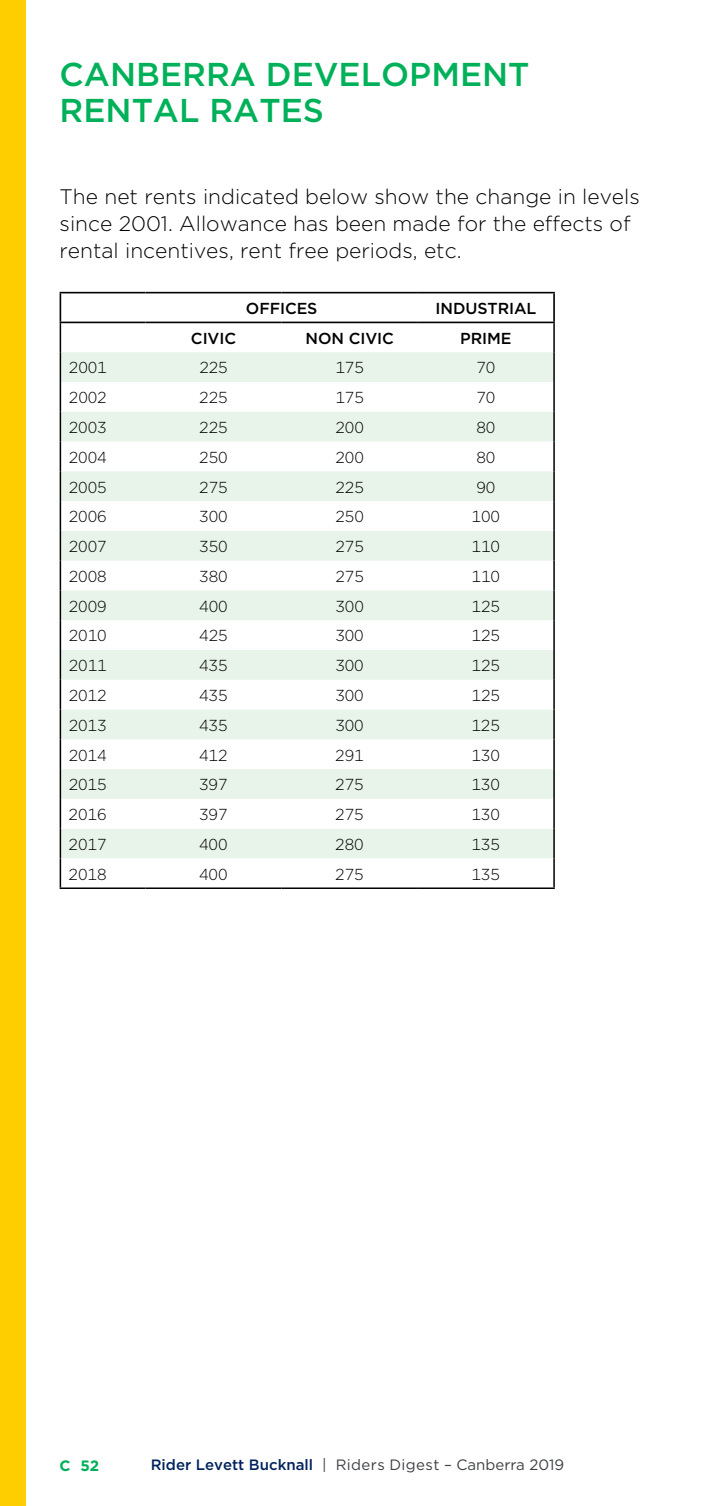
<style>
.page{position:relative;width:715px;height:1506px;background:#fff}
.page>*{position:absolute;margin:0;border:0;box-sizing:border-box;transform-origin:0 0}
.t1{font:500 33px/36px "Gotham";color:#00b159}
.t2{font:300 21px/27px "Gotham";color:#000}
.t3{font:300 15.9px "Gotham";letter-spacing:-.005em;color:#000}
.t4{font:500 15.9px "Gotham";letter-spacing:-.005em;color:#000}
.t5{font:15px "Gotham";letter-spacing:.01em;color:#3e4145}
.t6{font:700 15px "Gotham";color:#00b159}
.s1{font-weight:500;color:#00235d}
</style>
<div class="page">
<svg style="left:61px;top:352px;width:492px;height:446px;fill:#e8f4e9"></svg>
<svg style="left:61px;top:798px;width:492px;height:89px"></svg>
<hr style="left:60px;top:352px;width:1px;height:30px;background:#000">
<hr style="left:553px;top:352px;width:1px;height:30px;background:#000">
<hr style="left:60px;top:382px;width:1px;height:30px;background:#000">
<hr style="left:553px;top:382px;width:1px;height:30px;background:#000">
<svg style="left:60px;top:412px;width:1px;height:29px"></svg>
<svg style="left:553px;top:412px;width:1px;height:29px"></svg>
<hr style="left:60px;top:441px;width:1px;height:30px;background:#000">
<hr style="left:553px;top:441px;width:1px;height:30px;background:#000">
<hr style="left:60px;top:471px;width:1px;height:30px;background:#000">
<hr style="left:553px;top:471px;width:1px;height:30px;background:#000">
<hr style="left:60px;top:501px;width:1px;height:30px;background:#000">
<hr style="left:553px;top:501px;width:1px;height:30px;background:#000">
<svg style="left:60px;top:531px;width:1px;height:29px"></svg>
<svg style="left:553px;top:531px;width:1px;height:29px"></svg>
<hr style="left:60px;top:560px;width:1px;height:30px;background:#000">
<hr style="left:553px;top:560px;width:1px;height:30px;background:#000">
<hr style="left:60px;top:590px;width:1px;height:30px;background:#000">
<hr style="left:553px;top:590px;width:1px;height:30px;background:#000">
<hr style="left:60px;top:620px;width:1px;height:30px;background:#000">
<hr style="left:553px;top:620px;width:1px;height:30px;background:#000">
<svg style="left:60px;top:650px;width:1px;height:29px"></svg>
<svg style="left:553px;top:650px;width:1px;height:29px"></svg>
<hr style="left:60px;top:679px;width:1px;height:30px;background:#000">
<hr style="left:553px;top:679px;width:1px;height:30px;background:#000">
<hr style="left:60px;top:709px;width:1px;height:30px;background:#000">
<hr style="left:553px;top:709px;width:1px;height:30px;background:#000">
<hr style="left:60px;top:739px;width:1px;height:30px;background:#000">
<hr style="left:553px;top:739px;width:1px;height:30px;background:#000">
<svg style="left:60px;top:769px;width:1px;height:29px"></svg>
<svg style="left:553px;top:769px;width:1px;height:29px"></svg>
<hr style="left:60px;top:798px;width:1px;height:30px;background:#000">
<hr style="left:553px;top:798px;width:1px;height:30px;background:#000">
<hr style="left:60px;top:828px;width:1px;height:30px;background:#000">
<hr style="left:553px;top:828px;width:1px;height:30px;background:#000">
<svg style="left:60px;top:858px;width:1px;height:29px"></svg>
<svg style="left:553px;top:858px;width:1px;height:29px"></svg>
<hr style="left:60px;top:887px;width:85px;height:2px;background:#000">
<hr style="left:145px;top:887px;width:136px;height:2px;background:#000">
<hr style="left:281px;top:887px;width:137px;height:2px;background:#000">
<hr style="left:418px;top:887px;width:136px;height:2px;background:#000">
<hr style="left:60px;top:292px;width:85px;height:1px;background:#000">
<svg style="left:60px;top:293px;width:1px;height:59px"></svg>
<hr style="left:145px;top:292px;width:136px;height:1px;background:#000">
<hr style="left:281px;top:292px;width:137px;height:1px;background:#000">
<hr style="left:418px;top:292px;width:136px;height:1px;background:#000">
<svg style="left:553px;top:293px;width:1px;height:59px"></svg>
<hr style="left:60px;top:321px;width:85px;height:2px;background:#000">
<hr style="left:145px;top:321px;width:136px;height:2px;background:#000">
<hr style="left:281px;top:321px;width:137px;height:2px;background:#000">
<hr style="left:418px;top:321px;width:136px;height:2px;background:#000">
<div style="left:0;top:0;width:26px;height:1505px;background:#ffce01"></div>
<h1 class="t1" style="left:60px;top:58px;width:471px">CANBERRA DEVELOPMENT<br>RENTAL RATES</h1>
<h2 class="t2" style="left:60px;top:184px;width:581px">The net rents indicated below show the change in levels since 2001. allowance has been made for the effects of rental incentives, rent free periods, etc.</h2>
<p class="t4" style="left:246px;top:301px;width:73px">OFFICES</p>
<p class="t4" style="left:435px;top:301px;width:102px">INDUSTRIAL</p>
<p class="t4" style="left:191px;top:331px;width:47px">CIVIC</p>
<p class="t4" style="left:305px;top:331px;width:90px">NON CIVIC</p>
<p class="t4" style="left:460px;top:331px;width:53px">PRIME</p>
<p class="t3" style="left:69px;top:361px;width:39px">2001</p>
<p class="t3" style="left:199px;top:361px;width:30px">225</p>
<p class="t3" style="left:335px;top:361px;width:30px">175</p>
<p class="t3" style="left:476px;top:361px;width:21px">70</p>
<p class="t3" style="left:69px;top:390px;width:39px">2002</p>
<p class="t3" style="left:199px;top:390px;width:30px">225</p>
<p class="t3" style="left:335px;top:390px;width:30px">175</p>
<p class="t3" style="left:476px;top:390px;width:21px">70</p>
<p class="t3" style="left:69px;top:420px;width:39px">2003</p>
<p class="t3" style="left:199px;top:420px;width:30px">225</p>
<p class="t3" style="left:335px;top:420px;width:30px">200</p>
<p class="t3" style="left:476px;top:420px;width:21px">80</p>
<p class="t3" style="left:69px;top:450px;width:39px">2004</p>
<p class="t3" style="left:199px;top:450px;width:30px">250</p>
<p class="t3" style="left:335px;top:450px;width:30px">200</p>
<p class="t3" style="left:476px;top:450px;width:21px">80</p>
<p class="t3" style="left:69px;top:480px;width:39px">2005</p>
<p class="t3" style="left:199px;top:480px;width:30px">275</p>
<p class="t3" style="left:335px;top:480px;width:30px">225</p>
<p class="t3" style="left:476px;top:480px;width:21px">90</p>
<p class="t3" style="left:69px;top:509px;width:39px">2006</p>
<p class="t3" style="left:199px;top:509px;width:30px">300</p>
<p class="t3" style="left:335px;top:509px;width:30px">250</p>
<p class="t3" style="left:471px;top:509px;width:30px">100</p>
<p class="t3" style="left:69px;top:539px;width:39px">2007</p>
<p class="t3" style="left:199px;top:539px;width:30px">350</p>
<p class="t3" style="left:335px;top:539px;width:30px">275</p>
<p class="t3" style="left:471px;top:539px;width:30px">110</p>
<p class="t3" style="left:69px;top:569px;width:39px">2008</p>
<p class="t3" style="left:199px;top:569px;width:30px">380</p>
<p class="t3" style="left:335px;top:569px;width:30px">275</p>
<p class="t3" style="left:471px;top:569px;width:30px">110</p>
<p class="t3" style="left:69px;top:599px;width:39px">2009</p>
<p class="t3" style="left:199px;top:599px;width:30px">400</p>
<p class="t3" style="left:335px;top:599px;width:30px">300</p>
<p class="t3" style="left:471px;top:599px;width:30px">125</p>
<p class="t3" style="left:69px;top:628px;width:39px">2010</p>
<p class="t3" style="left:199px;top:628px;width:30px">425</p>
<p class="t3" style="left:335px;top:628px;width:30px">300</p>
<p class="t3" style="left:471px;top:628px;width:30px">125</p>
<p class="t3" style="left:69px;top:658px;width:39px">2011</p>
<p class="t3" style="left:199px;top:658px;width:30px">435</p>
<p class="t3" style="left:335px;top:658px;width:30px">300</p>
<p class="t3" style="left:471px;top:658px;width:30px">125</p>
<p class="t3" style="left:69px;top:688px;width:39px">2012</p>
<p class="t3" style="left:199px;top:688px;width:30px">435</p>
<p class="t3" style="left:335px;top:688px;width:30px">300</p>
<p class="t3" style="left:471px;top:688px;width:30px">125</p>
<p class="t3" style="left:69px;top:718px;width:39px">2013</p>
<p class="t3" style="left:199px;top:718px;width:30px">435</p>
<p class="t3" style="left:335px;top:718px;width:30px">300</p>
<p class="t3" style="left:471px;top:718px;width:30px">125</p>
<p class="t3" style="left:69px;top:747px;width:39px">2014</p>
<p class="t3" style="left:199px;top:747px;width:30px">412</p>
<p class="t3" style="left:335px;top:747px;width:30px">291</p>
<p class="t3" style="left:471px;top:747px;width:30px">130</p>
<p class="t3" style="left:69px;top:777px;width:39px">2015</p>
<p class="t3" style="left:199px;top:777px;width:30px">397</p>
<p class="t3" style="left:335px;top:777px;width:30px">275</p>
<p class="t3" style="left:471px;top:777px;width:30px">130</p>
<p class="t3" style="left:69px;top:807px;width:39px">2016</p>
<p class="t3" style="left:199px;top:807px;width:30px">397</p>
<p class="t3" style="left:335px;top:807px;width:30px">275</p>
<p class="t3" style="left:471px;top:807px;width:30px">130</p>
<p class="t3" style="left:69px;top:837px;width:39px">2017</p>
<p class="t3" style="left:199px;top:837px;width:30px">400</p>
<p class="t3" style="left:335px;top:837px;width:30px">280</p>
<p class="t3" style="left:471px;top:837px;width:30px">135</p>
<p class="t3" style="left:69px;top:867px;width:39px">2018</p>
<p class="t3" style="left:199px;top:867px;width:30px">400</p>
<p class="t3" style="left:335px;top:867px;width:30px">275</p>
<p class="t3" style="left:471px;top:867px;width:30px">135</p>
<p class="t6" style="left:60px;top:1458px;width:41px">C 52</p>
<p class="t5" style="left:151px;top:1457px;width:415px"><span class="s1">RIDER LEVETT BUCKNALL</span> | Riders Digest – Canberra 2019</p>
</div>
